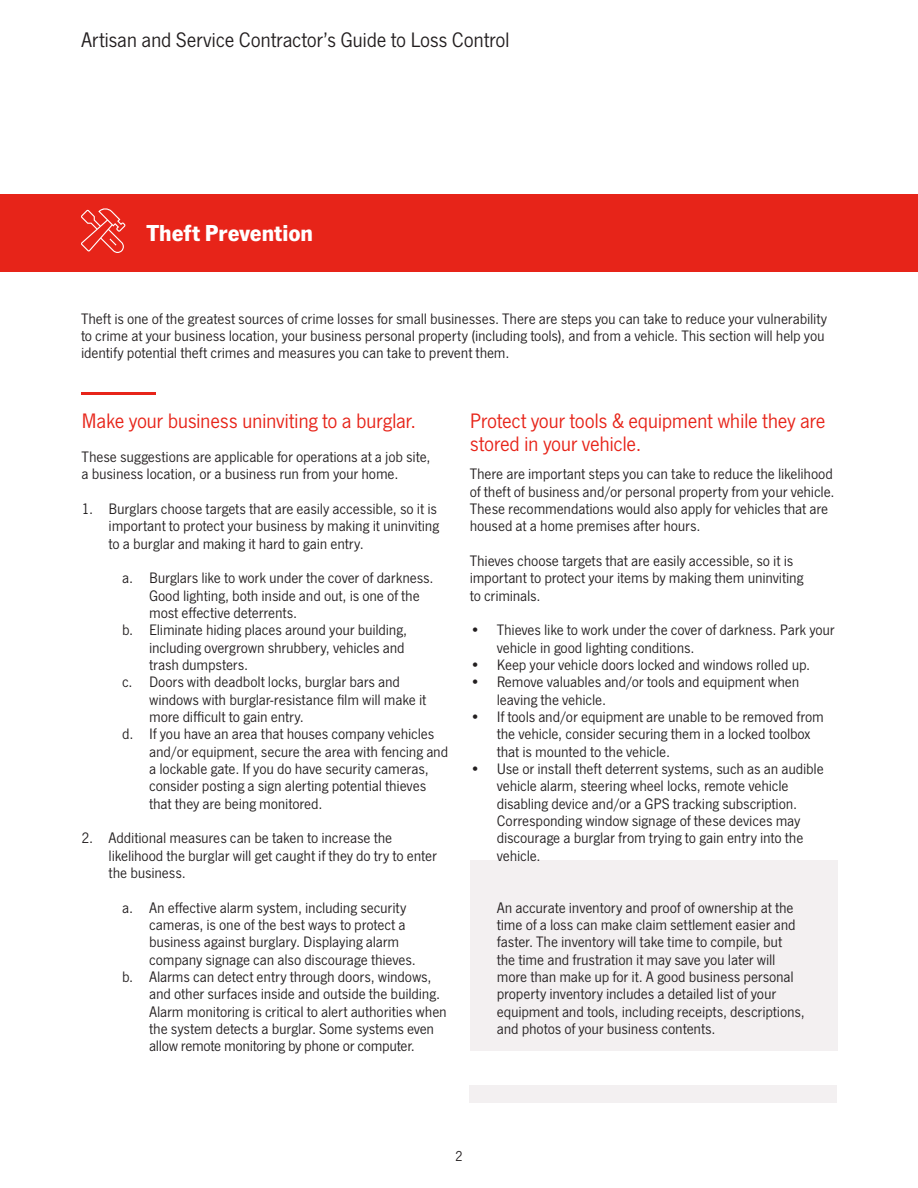
<style>
.page{position:relative;width:918px;height:1188px;background:#fff}
.page>*{position:absolute;margin:0;border:0;box-sizing:border-box;transform-origin:0 0}
.headline_-_small{font:700 24px "SF News Gothic";color:#fff}
.subhead_-_medium_-_r{font:21.75px/24px "SF News Gothic";letter-spacing:-.02em;color:#e72419}
.headline_-_small-2{font:21.75px "SF News Gothic";letter-spacing:-.015em;color:#231f20}
.body{font:15.75px/17.4px "SF News Gothic";letter-spacing:-.01em;color:#231f20}
.t1{font:15px "SF News Gothic";color:#231f20}
</style>
<div class="page">
<div style="left:470px;top:861px;width:368px;height:190px;background:#f3f0f1"></div>
<div style="left:0;top:194px;width:918px;height:78px;background:#e72419"></div>
<hr style="left:81px;top:393px;width:75px;height:2px;background:#e72419">
<div style="left:469px;top:1085px;width:368px;height:18px;background:#f3f0f1"></div>
<svg style="left:81px;top:208px;width:45px;height:45px"></svg>
<p class="headline_-_small-2" style="left:81px;top:27px;width:430px">Artisan and Service Contractor’s Guide to Loss Control</p>
<p class="headline_-_small" style="left:146px;top:219px;width:168px">Theft Prevention</p>
<p class="body" style="left:81px;top:310px;width:748px">Theft is one of the greatest sources of crime losses for small businesses. There are steps you can take to reduce your vulnerability to crime at your business location, your business personal property (including tools), and from a vehicle. This section will help you identify potential theft crimes and measures you can take to prevent them.</p>
<p class="subhead_-_medium_-_r" style="left:82px;top:409px;width:336px">Make your business uninviting to a burglar.</p>
<p class="body" style="left:82px;top:449px;width:350px">These suggestions are applicable for operations at a job site, a business location, or a business run from your home.</p>
<p class="body" style="left:109px;top:500px;width:332px;text-indent:-27px">1. Burglars choose targets that are easily accessible, so it is important to protect your business by making it uninviting to a burglar and making it hard to gain entry.</p>
<p class="body" style="left:149px;top:570px;width:286px;text-indent:-27px">a. Burglars like to work under the cover of darkness.<br>Good lighting, both inside and out, is one of the most effective deterrents.</p>
<p class="body" style="left:149px;top:622px;width:260px;text-indent:-27px">b. Eliminate hiding places around your building, including overgrown shrubbery, vehicles and trash dumpsters.</p>
<p class="body" style="left:149px;top:674px;width:279px;text-indent:-27px">c. Doors with deadbolt locks, burglar bars and windows with burglar-resistance film will make it more difficult to gain entry.</p>
<p class="body" style="left:149px;top:726px;width:301px;text-indent:-27px">d. If you have an area that houses company vehicles and/or equipment, secure the area with fencing and a lockable gate. If you do have security cameras, consider posting a sign alerting potential thieves that they are being monitored.</p>
<p class="body" style="left:109px;top:830px;width:330px;text-indent:-27px">2. Additional measures can be taken to increase the likelihood the burglar will get caught if they do try to enter the business.</p>
<p class="body" style="left:149px;top:899px;width:268px;text-indent:-27px">a. An effective alarm system, including security cameras, is one of the best ways to protect a business against burglary. Displaying alarm company signage can also discourage thieves.</p>
<p class="body" style="left:149px;top:968px;width:299px;text-indent:-27px">b. Alarms can detect entry through doors, windows, and other surfaces inside and outside the building.<br>Alarm monitoring is critical to alert authorities when the system detects a burglar. Some systems even allow remote monitoring by phone or computer.</p>
<p class="subhead_-_medium_-_r" style="left:470px;top:409px;width:357px">Protect your tools &amp; equipment while they are stored in your vehicle.</p>
<p class="body" style="left:470px;top:466px;width:366px">There are important steps you can take to reduce the likelihood of theft of business and/or personal property from your vehicle.<br>These recommendations would also apply for vehicles that are housed at a home premises after hours.</p>
<p class="body" style="left:470px;top:552px;width:335px">Thieves choose targets that are easily accessible, so it is important to protect your items by making them uninviting to criminals.</p>
<p class="body" style="left:497px;top:622px;width:340px;text-indent:-27px">• Thieves like to work under the cover of darkness. Park your vehicle in good lighting conditions.</p>
<p class="body" style="left:470px;top:656px;width:342px">• Keep your vehicle doors locked and windows rolled up.</p>
<p class="body" style="left:497px;top:674px;width:304px;text-indent:-27px">• Remove valuables and/or tools and equipment when leaving the vehicle.</p>
<p class="body" style="left:497px;top:708px;width:329px;text-indent:-27px">• If tools and/or equipment are unable to be removed from the vehicle, consider securing them in a locked toolbox that is mounted to the vehicle.</p>
<p class="body" style="left:497px;top:760px;width:329px;text-indent:-27px">• Use or install theft deterrent systems, such as an audible vehicle alarm, steering wheel locks, remote vehicle disabling device and/or a GPS tracking subscription.<br>Corresponding window signage of these devices may discourage a burglar from trying to gain entry into the vehicle.</p>
<p class="body" style="left:497px;top:899px;width:310px">An accurate inventory and proof of ownership at the time of a loss can make claim settlement easier and faster. The inventory will take time to compile, but the time and frustration it may save you later will more than make up for it. A good business personal property inventory includes a detailed list of your equipment and tools, including receipts, descriptions, and photos of your business contents.</p>
<p class="t1" style="left:455px;top:1148px;width:9px">2</p>
</div>
